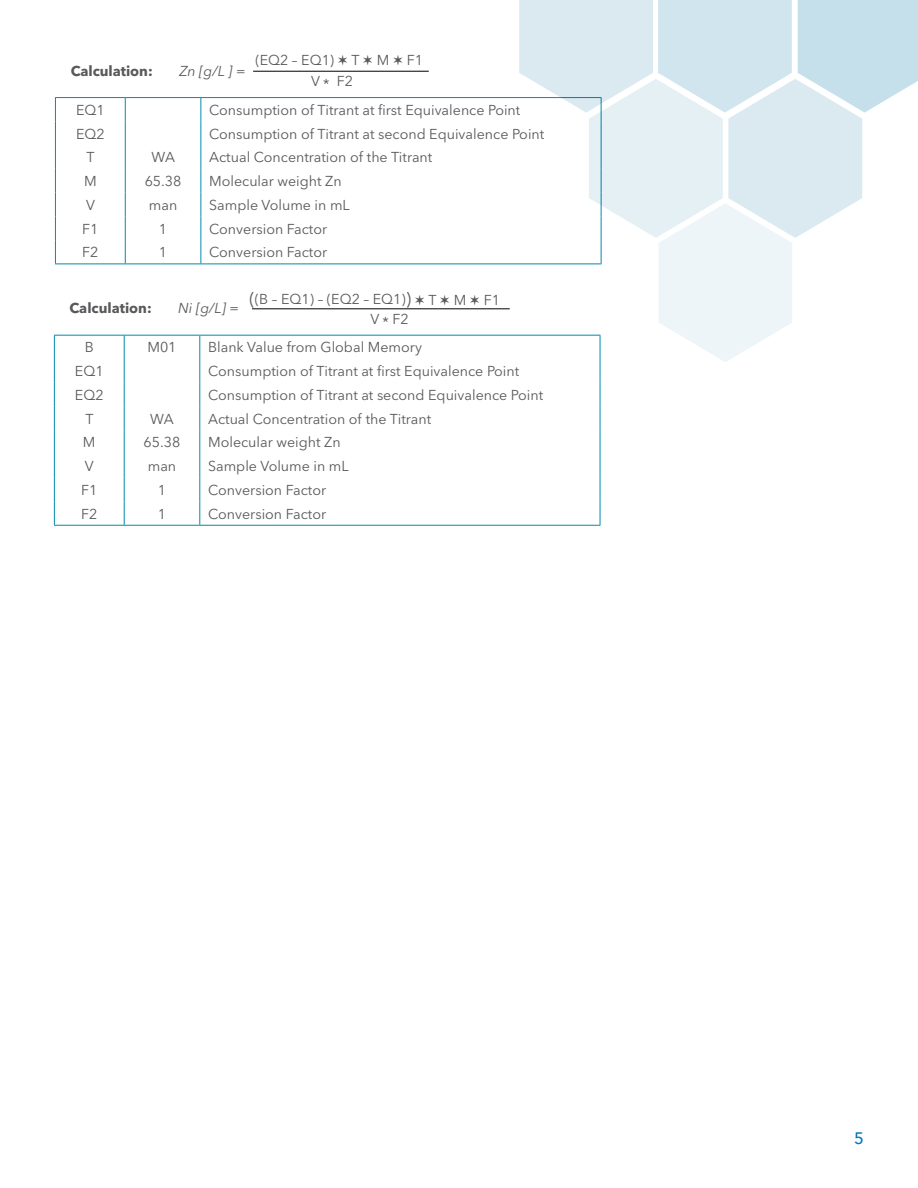
<style>
.page{position:relative;width:918px;height:1188px;background:#fff}
.page>*{position:absolute;margin:0;border:0;box-sizing:border-box;transform-origin:0 0}
.t1{font:500 16.5px "Avenir Next LT Pro";color:#0077be}
.t2{font:14.25px "Avenir Next LT Pro";color:#58595b}
.t3{font:700 14.25px "Avenir Next LT Pro";color:#58595b}
.t4{font:italic 14.25px "Avenir Next LT Pro";color:#58595b}
.s1{font-style:normal}
.s2{font-size:18px}
</style>
<div class="page">
<hr style="left:253px;top:71px;width:176px;height:1px;background:#000">
<hr style="left:55px;top:97px;width:70px;height:1px;background:#008ab1">
<hr style="left:125px;top:97px;width:76px;height:1px;background:#008ab1">
<hr style="left:201px;top:97px;width:400px;height:1px;background:#008ab1">
<svg style="left:55px;top:98px;width:1px;height:166px"></svg>
<svg style="left:125px;top:98px;width:1px;height:166px"></svg>
<svg style="left:201px;top:98px;width:1px;height:166px"></svg>
<hr style="left:55px;top:264px;width:70px;height:1px;background:#008ab1">
<hr style="left:125px;top:264px;width:76px;height:1px;background:#008ab1">
<hr style="left:201px;top:264px;width:400px;height:1px;background:#008ab1">
<hr style="left:252px;top:308px;width:258px;height:1px;background:#000">
<hr style="left:54px;top:335px;width:70px;height:1px;background:#008ab1">
<hr style="left:124px;top:335px;width:76px;height:1px;background:#008ab1">
<hr style="left:200px;top:335px;width:400px;height:1px;background:#008ab1">
<svg style="left:54px;top:336px;width:1px;height:189px"></svg>
<svg style="left:124px;top:336px;width:1px;height:189px"></svg>
<svg style="left:199px;top:336px;width:1px;height:189px"></svg>
<svg style="left:519px;top:0;width:399px;height:525px"></svg>
<hr style="left:54px;top:525px;width:70px;height:1px;background:#008ab1">
<hr style="left:124px;top:525px;width:76px;height:1px;background:#008ab1">
<hr style="left:200px;top:525px;width:400px;height:1px;background:#008ab1">
<p class="t3" style="left:71px;top:62px;width:84px">Calculation:</p>
<p class="t4" style="left:179px;top:62px;width:68px">Zn [g/L ] <span class="s1">=</span></p>
<p class="t2" style="left:255px;top:51px;width:169px">(EQ2 – EQ1) ✶ T ✶ M ✶ F1</p>
<p class="t2" style="left:311px;top:73px;width:43px">V * F2</p>
<p class="t2" style="left:76px;top:101px;width:30px">EQ1</p>
<p class="t2" style="left:209px;top:101px;width:313px">Consumption of Titrant at first Equivalence Point</p>
<p class="t2" style="left:76px;top:125px;width:30px">EQ2</p>
<p class="t2" style="left:209px;top:125px;width:337px">Consumption of Titrant at second Equivalence Point</p>
<p class="t2" style="left:86px;top:149px;width:10px">T</p>
<p class="t2" style="left:151px;top:149px;width:25px">WA</p>
<p class="t2" style="left:209px;top:149px;width:225px">Actual Concentration of the Titrant</p>
<p class="t2" style="left:84px;top:173px;width:14px">M</p>
<p class="t2" style="left:145px;top:173px;width:38px">65.38</p>
<p class="t2" style="left:209px;top:173px;width:134px">Molecular weight Zn</p>
<p class="t2" style="left:86px;top:196px;width:10px">V</p>
<p class="t2" style="left:149px;top:196px;width:30px">man</p>
<p class="t2" style="left:209px;top:196px;width:142px">Sample Volume in mL</p>
<p class="t2" style="left:82px;top:220px;width:18px">F1</p>
<p class="t2" style="left:159px;top:220px;width:10px">1</p>
<p class="t2" style="left:209px;top:220px;width:120px">Conversion Factor</p>
<p class="t2" style="left:82px;top:244px;width:18px">F2</p>
<p class="t2" style="left:159px;top:244px;width:10px">1</p>
<p class="t2" style="left:209px;top:244px;width:120px">Conversion Factor</p>
<p class="t3" style="left:70px;top:300px;width:84px">Calculation:</p>
<p class="t4" style="left:178px;top:300px;width:62px">Ni [g/L] <span class="s1">=</span></p>
<p class="t2" style="left:250px;top:290px;width:252px"><span class="s2">(</span>(B – EQ1) – (EQ2 – EQ1)<span class="s2">)</span> ✶ T ✶ M ✶ F1</p>
<p class="t2" style="left:370px;top:311px;width:40px">V * F2</p>
<p class="t2" style="left:85px;top:339px;width:11px">B</p>
<p class="t2" style="left:147px;top:339px;width:31px">M01</p>
<p class="t2" style="left:208px;top:339px;width:215px">Blank Value from Global Memory</p>
<p class="t2" style="left:75px;top:363px;width:30px">EQ1</p>
<p class="t2" style="left:208px;top:363px;width:313px">Consumption of Titrant at first Equivalence Point</p>
<p class="t2" style="left:75px;top:386px;width:30px">EQ2</p>
<p class="t2" style="left:208px;top:386px;width:337px">Consumption of Titrant at second Equivalence Point</p>
<p class="t2" style="left:85px;top:410px;width:10px">T</p>
<p class="t2" style="left:150px;top:410px;width:25px">WA</p>
<p class="t2" style="left:208px;top:410px;width:225px">Actual Concentration of the Titrant</p>
<p class="t2" style="left:83px;top:434px;width:14px">M</p>
<p class="t2" style="left:144px;top:434px;width:38px">65.38</p>
<p class="t2" style="left:208px;top:434px;width:134px">Molecular weight Zn</p>
<p class="t2" style="left:85px;top:458px;width:10px">V</p>
<p class="t2" style="left:148px;top:458px;width:30px">man</p>
<p class="t2" style="left:208px;top:458px;width:142px">Sample Volume in mL</p>
<p class="t2" style="left:81px;top:482px;width:18px">F1</p>
<p class="t2" style="left:158px;top:482px;width:10px">1</p>
<p class="t2" style="left:208px;top:482px;width:120px">Conversion Factor</p>
<p class="t2" style="left:81px;top:505px;width:18px">F2</p>
<p class="t2" style="left:158px;top:505px;width:10px">1</p>
<p class="t2" style="left:208px;top:505px;width:120px">Conversion Factor</p>
<p class="t1" style="left:854px;top:1129px;width:11px">5</p>
</div>
